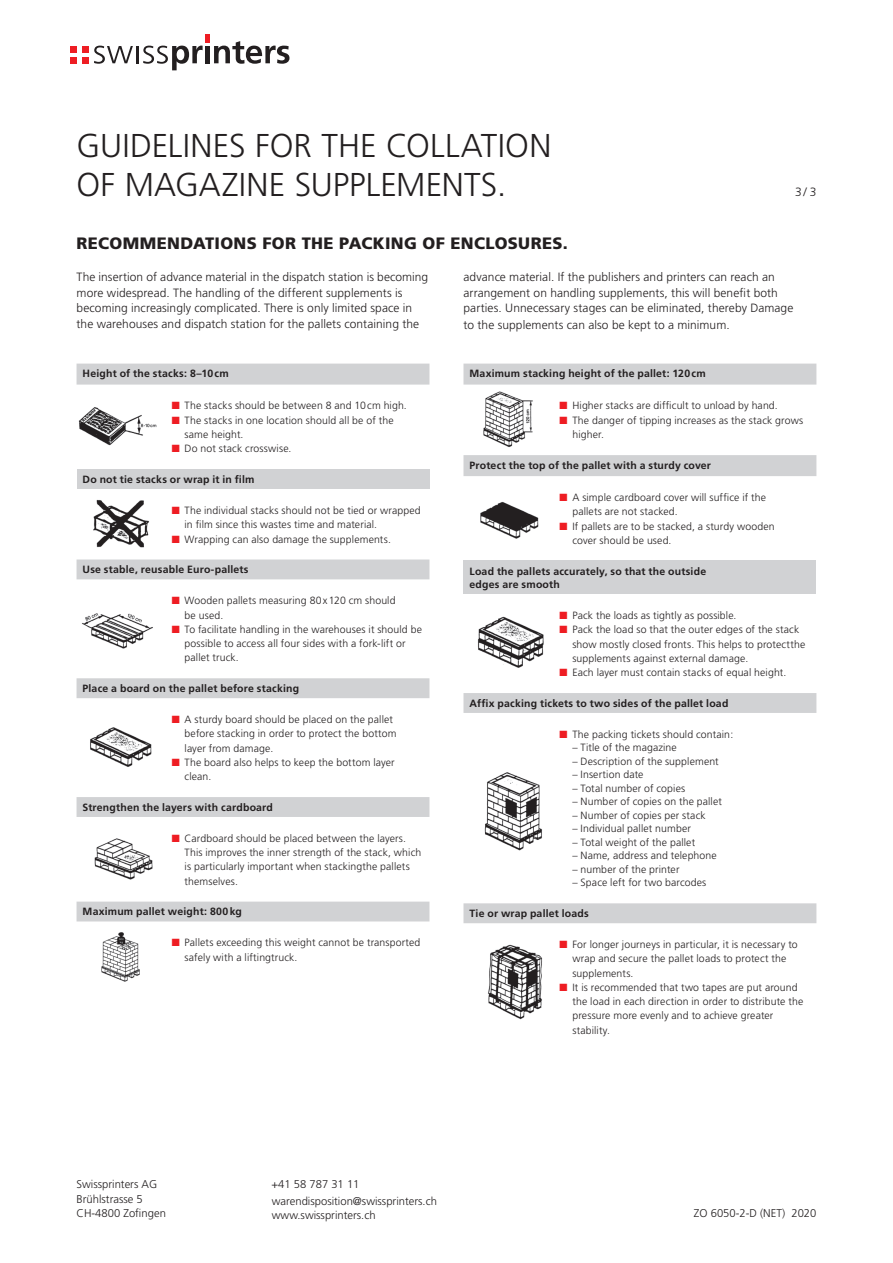
<style>
.page{position:relative;width:893px;height:1263px;background:#fff}
.page>*{position:absolute;margin:0;border:0;box-sizing:border-box;transform-origin:0 0}
.t1{font:300 33px/39.6px "Frutiger LT Std";letter-spacing:.005em;color:#231f20}
.t2{font:900 16.5px "Frutiger LT Std";letter-spacing:.02em;color:#231f20}
.t3{font:300 12px/15.8px "Frutiger LT Std";letter-spacing:.005em;color:#231f20}
.t4{font:300 11.25px/14.2px "Frutiger LT Std";color:#231f20}
.t5{font:300 10.5px/14.2px "Frutiger LT Std";letter-spacing:.01em;color:#231f20}
.t6{font:700 10.5px/13.5px "Frutiger LT Std";letter-spacing:.02em;color:#231f20}
.s1{color:#ee1d23}
</style>
<div class="page">
<div style="left:205px;top:34px;width:5px;height:9px;background:#ee1d23"></div>
<div style="left:205px;top:46px;width:5px;height:17px;background:#231f20"></div>
<svg style="left:214px;top:41px;width:75px;height:23px"></svg>
<svg style="left:94px;top:46px;width:39px;height:18px"></svg>
<hr style="left:136px;top:46px;width:3px;height:17px;background:#231f20">
<svg style="left:143px;top:46px;width:60px;height:24px"></svg>
<svg style="left:71px;top:46px;width:17px;height:17px"></svg>
<svg style="left:77px;top:364px;width:352px;height:557px"></svg>
<div style="left:77px;top:469px;width:352px;height:20px;background:#d1d2d4"></div>
<div style="left:77px;top:391px;width:80px;height:59px;background:#fff"></div>
<img style="left:78px;top:407px;width:79px;height:39px">
<div style="left:78px;top:495px;width:87px;height:57px;background:#fff"></div>
<img style="left:93px;top:500px;width:56px;height:48px">
<div style="left:77px;top:606px;width:88px;height:51px;background:#fff"></div>
<img style="left:82px;top:613px;width:71px;height:36px">
<div style="left:79px;top:720px;width:79px;height:56px;background:#fff"></div>
<img style="left:90px;top:727px;width:62px;height:40px">
<div style="left:85px;top:832px;width:73px;height:54px;background:#fff"></div>
<img style="left:94px;top:838px;width:59px;height:42px">
<img style="left:101px;top:932px;width:39px;height:50px">
<svg style="left:463px;top:364px;width:353px;height:559px"></svg>
<div style="left:463px;top:561px;width:353px;height:33px;background:#d1d2d4"></div>
<div style="left:477px;top:391px;width:57px;height:57px;background:#fff"></div>
<img style="left:483px;top:391px;width:50px;height:56px">
<div style="left:473px;top:496px;width:73px;height:48px;background:#fff"></div>
<img style="left:480px;top:502px;width:59px;height:37px">
<div style="left:468px;top:610px;width:84px;height:60px;background:#fff"></div>
<img style="left:478px;top:616px;width:66px;height:52px">
<div style="left:474px;top:766px;width:79px;height:89px;background:#fff"></div>
<img style="left:484px;top:772px;width:58px;height:79px">
<img style="left:488px;top:944px;width:55px;height:76px">
<h1 class="t1" style="left:77px;top:126px;width:476px">GUIDELINES FOR THE COLLATION<br>OF MAGAZINE SUPPLEMENTS.</h1>
<p class="t3" style="left:795px;top:184px;width:23px">3/ 3</p>
<h2 class="t2" style="left:77px;top:234px;width:493px">RECOMMENDATIONS FOR THE PACKING OF ENCLOSURES.</h2>
<p class="t3" style="left:77px;top:269px;width:353px">The insertion of advance material in the dispatch station is becoming more widespread. The handling of the different supplements is becoming increasingly complicated. There is only limited space in the warehouses and dispatch station for the pallets containing the</p>
<p class="t3" style="left:463px;top:269px;width:331px">advance material. If the publishers and printers can reach an arrangement on handling supplements, this will benefit both parties. Unnecessary stages can be eliminated, thereby Damage to the supplements can also be kept to a minimum.</p>
<p class="t6" style="left:83px;top:367px;width:148px">Height of the stacks: 8–10cm</p>
<p class="t5" style="left:172px;top:399px;width:236px"><span class="s1">■</span> The stacks should be between 8 and 10cm high.</p>
<p class="t5" style="left:185px;top:413px;width:211px;text-indent:-13px"><span class="s1">■</span> The stacks in one location should all be of the same height.</p>
<p class="t5" style="left:172px;top:442px;width:121px"><span class="s1">■</span> Do not stack crosswise.</p>
<p class="t6" style="left:83px;top:473px;width:174px">Do not tie stacks or wrap it in film</p>
<p class="t5" style="left:185px;top:503px;width:238px;text-indent:-13px"><span class="s1">■</span> The individual stacks should not be tied or wrapped in film since this wastes time and material.</p>
<p class="t5" style="left:172px;top:532px;width:221px"><span class="s1">■</span> Wrapping can also damage the supplements.</p>
<p class="t6" style="left:83px;top:563px;width:168px">Use stable, reusable Euro-pallets</p>
<p class="t5" style="left:185px;top:594px;width:212px;text-indent:-13px"><span class="s1">■</span> Wooden pallets measuring 80x120 cm should be used.</p>
<p class="t5" style="left:185px;top:622px;width:239px;text-indent:-13px"><span class="s1">■</span> To facilitate handling in the warehouses it should be possible to access all four sides with a fork-lift or pallet truck.</p>
<p class="t6" style="left:83px;top:682px;width:218px">Place a board on the pallet before stacking</p>
<p class="t5" style="left:185px;top:712px;width:213px;text-indent:-13px"><span class="s1">■</span> A sturdy board should be placed on the pallet before stacking in order to protect the bottom layer from damage.</p>
<p class="t5" style="left:185px;top:755px;width:212px;text-indent:-13px"><span class="s1">■</span> The board also helps to keep the bottom layer clean.</p>
<p class="t6" style="left:83px;top:801px;width:192px">Strengthen the layers with cardboard</p>
<p class="t5" style="left:185px;top:831px;width:238px;text-indent:-13px"><span class="s1">■</span> Cardboard should be placed between the layers.<br>This improves the inner strength of the stack, which is particularly important when stackingthe pallets themselves.</p>
<p class="t6" style="left:83px;top:905px;width:161px">Maximum pallet weight: 800kg</p>
<p class="t5" style="left:185px;top:936px;width:237px;text-indent:-13px"><span class="s1">■</span> Pallets exceeding this weight cannot be transported safely with a liftingtruck.</p>
<p class="t6" style="left:469px;top:367px;width:238px">Maximum stacking height of the pallet: 120cm</p>
<p class="t5" style="left:560px;top:399px;width:220px"><span class="s1">■</span> Higher stacks are difficult to unload by hand.</p>
<p class="t5" style="left:572px;top:413px;width:232px;text-indent:-13px"><span class="s1">■</span> The danger of tipping increases as the stack grows higher.</p>
<p class="t6" style="left:469px;top:459px;width:243px">Protect the top of the pallet with a sturdy cover</p>
<p class="t5" style="left:572px;top:490px;width:195px;text-indent:-13px"><span class="s1">■</span> A simple cardboard cover will suffice if the pallets are not stacked.</p>
<p class="t5" style="left:572px;top:519px;width:204px;text-indent:-13px"><span class="s1">■</span> If pallets are to be stacked, a sturdy wooden cover should be used.</p>
<p class="t6" style="left:469px;top:564px;width:238px">Load the pallets accurately, so that the outside edges are smooth</p>
<p class="t5" style="left:560px;top:608px;width:178px"><span class="s1">■</span> Pack the loads as tightly as possible.</p>
<p class="t5" style="left:572px;top:623px;width:234px;text-indent:-13px"><span class="s1">■</span> Pack the load so that the outer edges of the stack show mostly closed fronts. This helps to protectthe supplements against external damage.</p>
<p class="t5" style="left:560px;top:665px;width:228px"><span class="s1">■</span> Each layer must contain stacks of equal height.</p>
<p class="t6" style="left:469px;top:696px;width:260px">Affix packing tickets to two sides of the pallet load</p>
<p class="t5" style="left:560px;top:727px;width:175px"><span class="s1">■</span> The packing tickets should contain:</p>
<p class="t5" style="left:572px;top:741px;width:106px">– Title of the magazine</p>
<p class="t5" style="left:572px;top:754px;width:148px">– Description of the supplement</p>
<p class="t5" style="left:572px;top:768px;width:73px">– Insertion date</p>
<p class="t5" style="left:572px;top:781px;width:114px">– Total number of copies</p>
<p class="t5" style="left:572px;top:795px;width:151px">– Number of copies on the pallet</p>
<p class="t5" style="left:572px;top:808px;width:135px">– Number of copies per stack</p>
<p class="t5" style="left:572px;top:822px;width:120px">– Individual pallet number</p>
<p class="t5" style="left:572px;top:835px;width:124px">– Total weight of the pallet</p>
<p class="t5" style="left:572px;top:849px;width:146px">– Name, address and telephone</p>
<p class="t5" style="left:572px;top:862px;width:109px">– number of the printer</p>
<p class="t5" style="left:572px;top:876px;width:135px">– Space left for two barcodes</p>
<p class="t6" style="left:469px;top:907px;width:121px">Tie or wrap pallet loads</p>
<p class="t5" style="left:572px;top:937px;width:227px;text-indent:-13px"><span class="s1">■</span> For longer journeys in particular, it is necessary to wrap and secure the pallet loads to protect the supplements.</p>
<p class="t5" style="left:572px;top:980px;width:232px;text-indent:-13px"><span class="s1">■</span> It is recommended that two tapes are put around the load in each direction in order to distribute the pressure more evenly and to achieve greater stability.</p>
<p class="t4" style="left:77px;top:1177px;width:91px">Swissprinters AG<br>Brühlstrasse 5<br>CH-4800 Zofingen</p>
<p class="t4" style="left:271px;top:1177px;width:90px">+41 58 787 31 11</p>
<p class="t4" style="left:272px;top:1194px;width:167px">warendisposition@swissprinters.ch www.swissprinters.ch</p>
<p class="t4" style="left:694px;top:1206px;width:124px">ZO 6050-2-D (NET) 2020</p>
</div>
